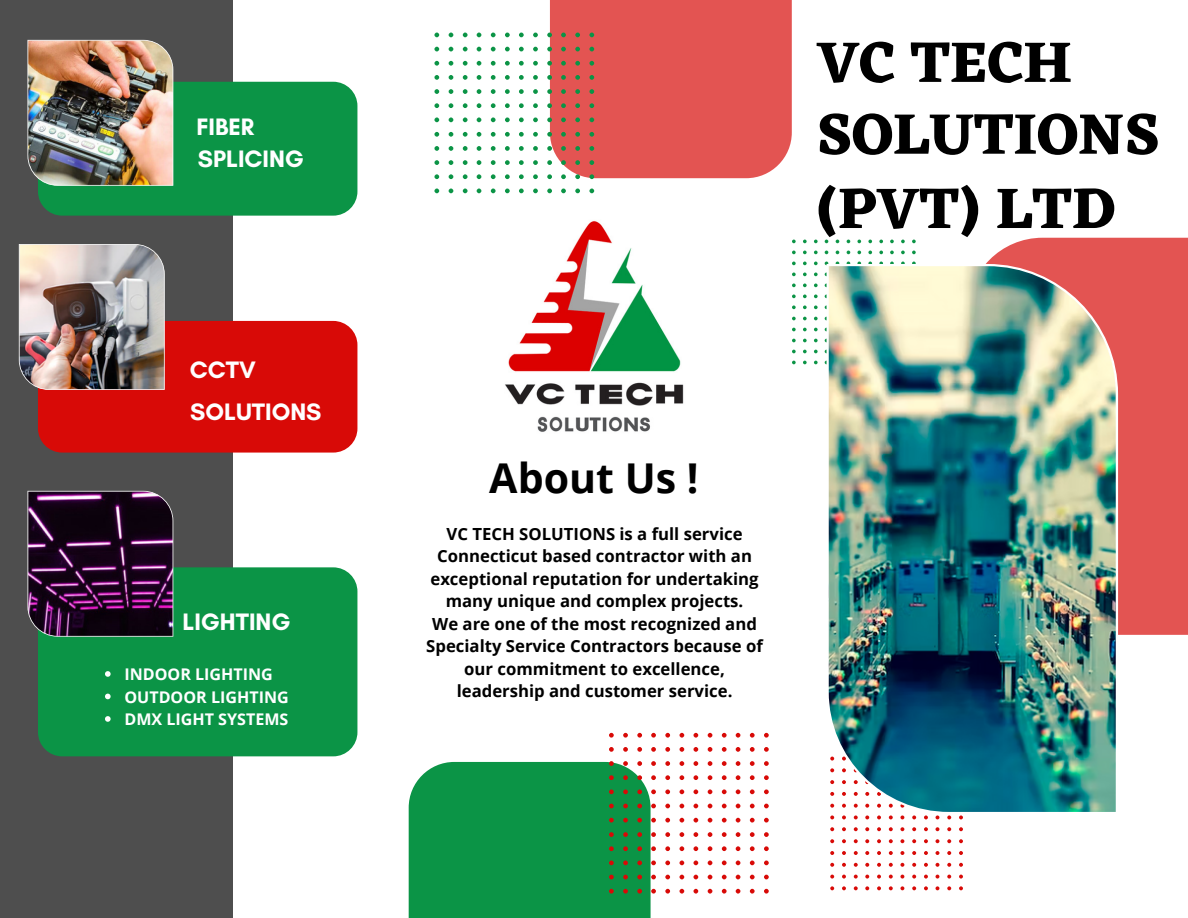
<style>
.page{position:relative;width:1188px;height:918px;background:#fff}
.page>*{position:absolute;margin:0;border:0;box-sizing:border-box;transform-origin:0 0}
.t1{font:700 59.1px/71.8px "Eczar";color:#000}
.t2{font:700 41.1px "Open Sans";color:#000}
.t3{font:700 24.3px/32px "Glacial Indifference";color:#fff}
.t4{font:700 16.65px/22.5px "Open Sans";color:#000;text-align:center}
.t5{font:700 16.05px/22.5px "Open Sans";color:#fff}
</style>
<div class="page">
<svg style="left:985px;top:238px;width:203px;height:397px;background:#e35755"></svg>
<svg style="left:792px;top:240px;width:124px;height:124px"></svg>
<svg style="left:434px;top:0;width:358px;height:193px"></svg>
<svg style="left:830px;top:815px;width:133px;height:75px"></svg>
<div style="left:0;top:0;width:233px;height:918px;background:#4e4e4e"></div>
<div style="left:38px;top:82px;width:319px;height:134px;background:#0b9446;border-radius:24px"></div>
<img style="left:27px;top:40px;width:146px;height:146px">
<div style="left:38px;top:321px;width:319px;height:132px;background:#d80a07;border-radius:24px"></div>
<img style="left:19px;top:244px;width:146px;height:146px">
<div style="left:38px;top:567px;width:319px;height:189px;background:#0b9446;border-radius:24px"></div>
<img style="left:27px;top:491px;width:146px;height:146px">
<img style="left:827px;top:264px;width:291px;height:548px">
<img style="left:505px;top:221px;width:179px;height:211px">
<svg style="left:105px;top:671px;width:6px;height:6px"></svg>
<svg style="left:105px;top:694px;width:6px;height:5px"></svg>
<svg style="left:105px;top:716px;width:6px;height:6px"></svg>
<svg style="left:409px;top:733px;width:360px;height:185px"></svg>
<h3 class="t3" style="left:196px;top:111px;width:109px">FIBER<br>SPLICING</h3>
<h3 class="t3" style="left:190px;top:348px;width:133px;line-height:42.6px">CCTV<br>SOLUTIONS</h3>
<h3 class="t3" style="left:183px;top:606px;width:109px">LIGHTING</h3>
<p class="t5" style="left:124px;top:663px;width:166px">INDOOR LIGHTING<br>OUTDOOR LIGHTING<br>DMX LIGHT SYSTEMS</p>
<h1 class="t1" style="left:817px;top:26px;width:345px">VC TECH<br>SOLUTIONS</h1>
<h1 class="t1" style="left:817px;top:172px;width:300px">(PVT) LTD</h1>
<h2 class="t2" style="left:489px;top:449px;width:211px">About Us !</h2>
<p class="t4" style="left:426px;top:522px;width:338px">VC TECH SOLUTIONS is a full service Connecticut based contractor with an exceptional reputation for undertaking many unique and complex projects.<br>We are one of the most recognized and Specialty Service Contractors because of our commitment to excellence, leadership and customer service.</p>
</div>
